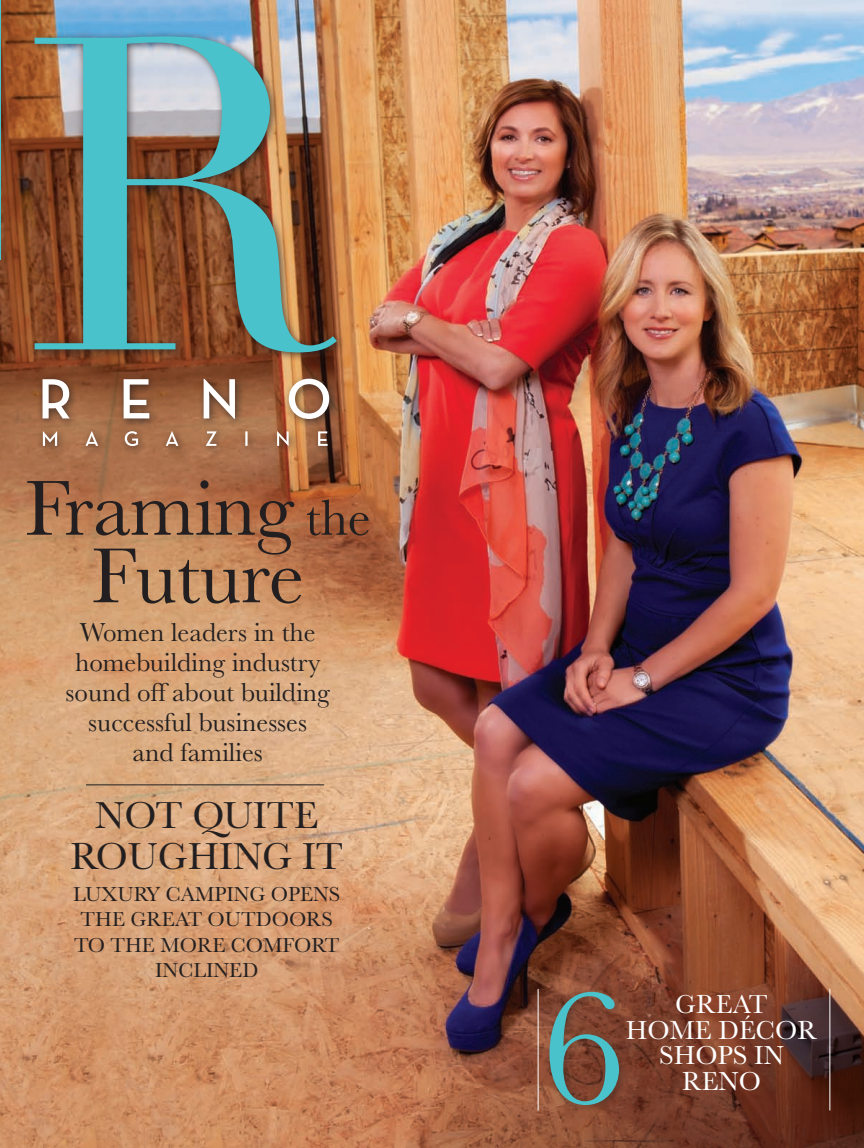
<style>
.page{position:relative;width:864px;height:1148px;background:#fff}
.page>*{position:absolute;margin:0;border:0;box-sizing:border-box;transform-origin:0 0}
.t1{font:168.3px "Baskerville MT Std";color:#4ac2cb}
.t2{font:81px/67.5px "Baskerville MT Std";letter-spacing:-.01em;color:#231f20;text-align:center}
.t3{font:39px/40.5px "Baskerville MT Std";color:#231f20;text-align:center}
.t4{font:27px/30px "Baskerville MT Std";color:#231f20;text-align:center}
.t5{font:27px/25.5px "Baskerville MT Std";color:#fff;text-align:center}
.t6{font:21px/25.5px "Baskerville MT Std";color:#231f20;text-align:center}
.s1{font-size:52.5px}
</style>
<div class="page">
<img style="left:0;top:0;width:864px;height:1148px">
<img style="left:394px;top:803px;width:470px;height:345px">
<hr style="left:0;top:0;width:1px;height:259px;background:#4ac2cb">
<div style="left:28px;top:30px;width:317px;height:426px;background:#231f20;opacity:.75"></div>
<svg style="left:35px;top:36px;width:302px;height:316px"></svg>
<svg style="left:43px;top:431px;width:285px;height:15px"></svg>
<svg style="left:43px;top:379px;width:286px;height:40px"></svg>
<hr style="left:86px;top:784px;width:238px;height:1px;background:#231f20">
<hr style="left:538px;top:989px;width:1px;height:121px;background:#fff">
<hr style="left:830px;top:989px;width:1px;height:121px;background:#fff">
<div style="left:543px;top:985px;width:86px;height:130px;background:#231f20;opacity:.44"></div>
<p class="t2" style="left:25px;top:475px;width:348px">Framing <span class="s1">the<br></span>Future</p>
<p class="t4" style="left:66px;top:617px;width:266px">Women leaders in the homebuilding industry sound off about building successful businesses and families</p>
<p class="t3" style="left:70px;top:795px;width:274px">NOT QUITE<br>ROUGHING IT</p>
<p class="t6" style="left:73px;top:881px;width:269px">LUXURY CAMPING OPENS<br>THE GREAT OUTDOORS<br>TO THE MORE COMFORT<br>INCLINED</p>
<p class="t1" style="left:542px;top:950px;width:86px">6</p>
<p class="t5" style="left:626px;top:991px;width:193px">GREAT<br>HOME DÉCOR<br>SHOPS IN</p>
<p class="t5" style="left:682px;top:1068px;width:81px">RENO</p>
</div>
